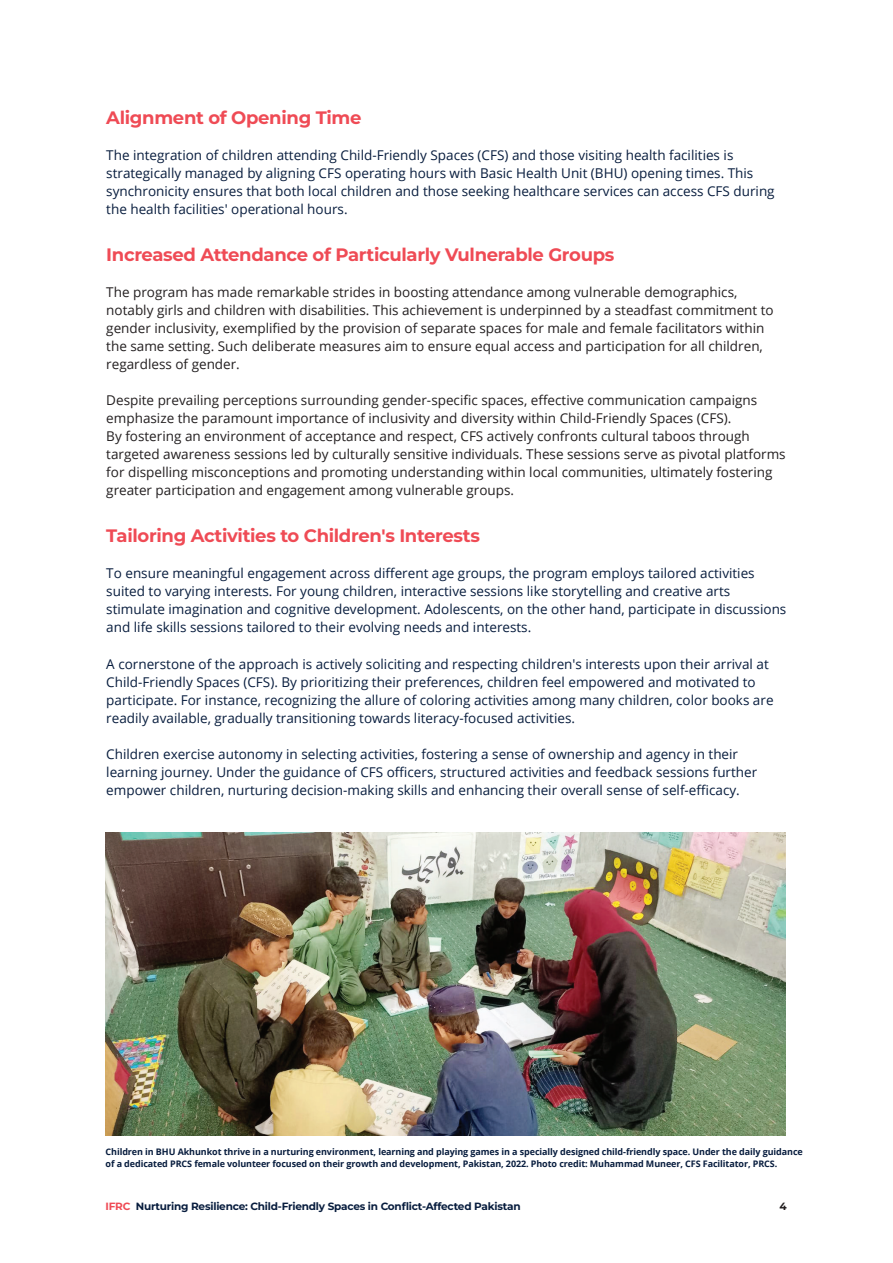
<style>
.page{position:relative;width:893px;height:1263px;background:#fff}
.page>*{position:absolute;margin:0;border:0;box-sizing:border-box;transform-origin:0 0}
.t1{font:100 18px "Montserrat";letter-spacing:-.02em;color:#ef4b55}
.t2{font:13.5px/18px "Open Sans";color:#081d3e}
.t3{font:13.5px/18px "Open Sans";color:#231f20}
.t4{font:100 10.5px "Montserrat";letter-spacing:-.02em;color:#081d3e}
.t5{font:100 10.5px "Montserrat";color:#231f20}
.t6{font:700 9px/12px "Open Sans";letter-spacing:-.01em;color:#081d3e}
.s1{color:#ef4b55}
</style>
<div class="page">
<img style="left:106px;top:832px;width:680px;height:303px">
<h1 class="t1" style="left:106px;top:105px;width:257px">Alignment of Opening Time</h1>
<p class="t2" style="left:106px;top:146px;width:670px">The integration of children attending Child-Friendly Spaces (CFS) and those visiting health facilities is strategically managed by aligning CFS operating hours with Basic Health Unit (BHU) opening times. This synchronicity ensures that both local children and those seeking healthcare services can access CFS during the health facilities' operational hours.</p>
<h1 class="t1" style="left:106px;top:242px;width:510px">Increased Attendance of Particularly Vulnerable Groups</h1>
<p class="t3" style="left:106px;top:283px;width:669px">The program has made remarkable strides in boosting attendance among vulnerable demographics, notably girls and children with disabilities. This achievement is underpinned by a steadfast commitment to gender inclusivity, exemplified by the provision of separate spaces for male and female facilitators within the same setting. Such deliberate measures aim to ensure equal access and participation for all children, regardless of gender.</p>
<p class="t3" style="left:106px;top:391px;width:681px">Despite prevailing perceptions surrounding gender-specific spaces, effective communication campaigns emphasize the paramount importance of inclusivity and diversity within Child-Friendly Spaces (CFS).<br>By fostering an environment of acceptance and respect, CFS actively confronts cultural taboos through targeted awareness sessions led by culturally sensitive individuals. These sessions serve as pivotal platforms for dispelling misconceptions and promoting understanding within local communities, ultimately fostering greater participation and engagement among vulnerable groups.</p>
<h1 class="t1" style="left:106px;top:523px;width:375px">Tailoring Activities to Children's Interests</h1>
<p class="t2" style="left:106px;top:564px;width:682px">To ensure meaningful engagement across different age groups, the program employs tailored activities suited to varying interests. For young children, interactive sessions like storytelling and creative arts stimulate imagination and cognitive development. Adolescents, on the other hand, participate in discussions and life skills sessions tailored to their evolving needs and interests.</p>
<p class="t2" style="left:106px;top:654px;width:669px">A cornerstone of the approach is actively soliciting and respecting children's interests upon their arrival at Child-Friendly Spaces (CFS). By prioritizing their preferences, children feel empowered and motivated to participate. For instance, recognizing the allure of coloring activities among many children, color books are readily available, gradually transitioning towards literacy-focused activities.</p>
<p class="t2" style="left:106px;top:745px;width:652px">Children exercise autonomy in selecting activities, fostering a sense of ownership and agency in their learning journey. Under the guidance of CFS officers, structured activities and feedback sessions further empower children, nurturing decision-making skills and enhancing their overall sense of self-efficacy.</p>
<p class="t6" style="left:106px;top:1146px;width:699px">Children in BHU Akhunkot thrive in a nurturing environment, learning and playing games in a specially designed child-friendly space. Under the daily guidance of a dedicated PRCS female volunteer focused on their growth and development, Pakistan, 2022. Photo credit: Muhammad Muneer, CFS Facilitator, PRCS.</p>
<p class="t4" style="left:106px;top:1199px;width:417px"><span class="s1">IFRC</span> Nurturing Resilience: Child-Friendly Spaces in Conflict-Affected Pakistan</p>
<p class="t5" style="left:779px;top:1199px;width:9px">4</p>
</div>
